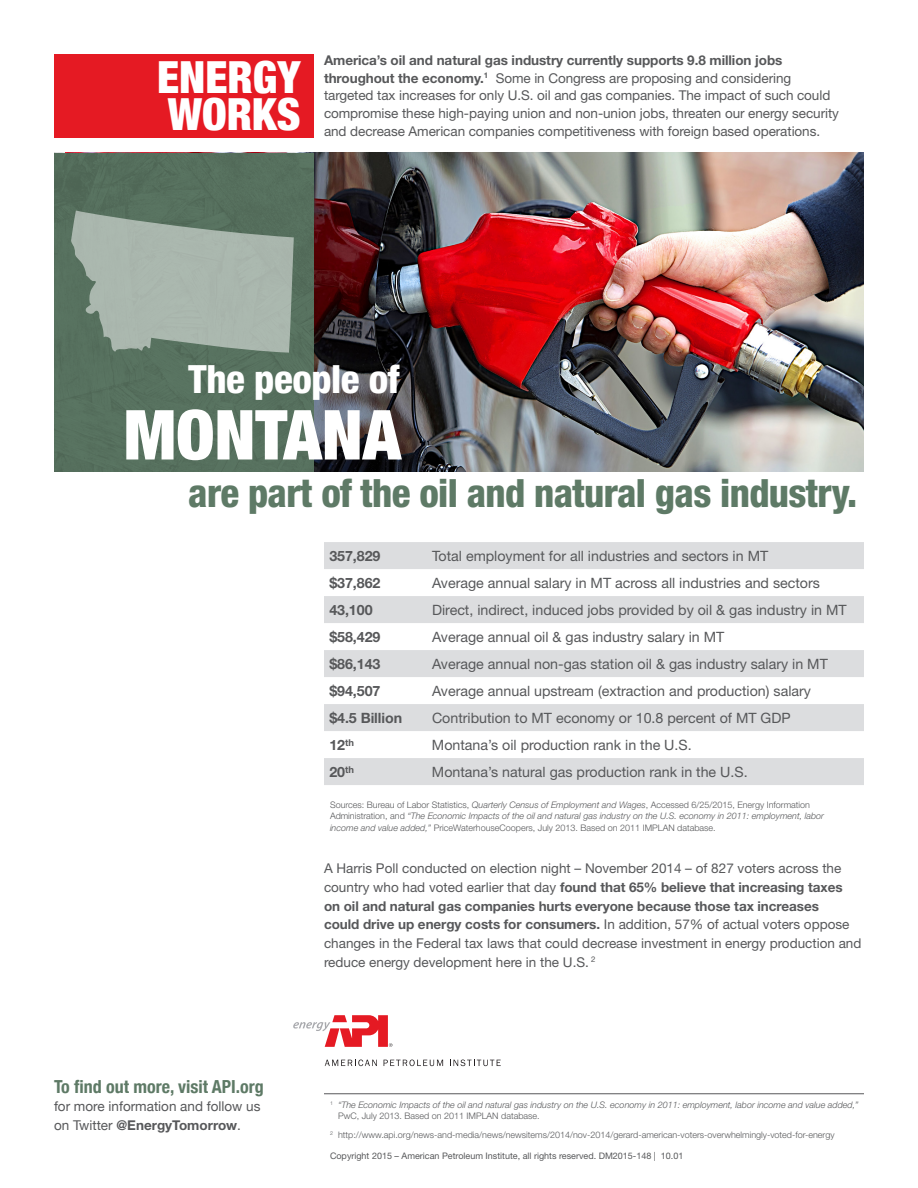
<style>
.page{position:relative;width:918px;height:1188px;background:#fff}
.page>*{position:absolute;margin:0;border:0;box-sizing:border-box;transform-origin:0 0}
.t1{font:900 condensed 69px "Helvetica Neue";color:#fff}
.t2{font:900 condensed 44.25px/36.9px "Helvetica Neue";color:#fff}
.t3{font:800 condensed 39px "Helvetica Neue LT Std";letter-spacing:-.015em;color:#5e7a66}
.t4{font:800 condensed 39px "Helvetica Neue LT Std";letter-spacing:-.01em;color:#fff}
.t5{font:700 condensed 18px "Helvetica Neue";color:#5e7a66}
.Callouts{font:14.25px "Helvetica Neue LT Std";color:#57585a}
.Callouts-2{font:700 14.25px "Helvetica Neue LT Std";letter-spacing:-.005em;color:#57585a}
.Text{font:13.5px/18.8px "Helvetica Neue LT Std";letter-spacing:-.005em;color:#57585a}
.t6{font:13.5px/18.5px "Helvetica Neue";color:#57585a}
.Footnote{font:300 9px/11.7px "Helvetica Neue LT Std";color:#57585a}
.Footnote-2{font:italic 300 9px/11.7px "Helvetica Neue LT Std";color:#57585a}
.t7{font:9px "Helvetica Neue LT Std";color:#57585a}
.s1{font-weight:700}
.s2{font-style:italic}
.s3{font-family:"Helvetica Neue LT Std";font-weight:700}
.s4{font-style:normal}
</style>
<div class="page">
<svg style="left:293px;top:1015px;width:99px;height:32px"></svg>
<svg style="left:325px;top:1060px;width:52px;height:6px"></svg>
<svg style="left:384px;top:1060px;width:59px;height:6px"></svg>
<svg style="left:450px;top:1060px;width:51px;height:6px"></svg>
<div style="left:54px;top:54px;width:259px;height:84px;background:#e51a23"></div>
<hr style="left:324px;top:1094px;width:540px;height:1px;background:#57585a">
<img style="left:313px;top:153px;width:551px;height:318px">
<div style="left:54px;top:153px;width:259px;height:318px;background:#56705e"></div>
<div style="left:324px;top:542px;width:540px;height:27px;background:#dcdddf"></div>
<div style="left:324px;top:596px;width:540px;height:27px;background:#dcdddf"></div>
<div style="left:324px;top:650px;width:540px;height:27px;background:#dcdddf"></div>
<div style="left:324px;top:704px;width:540px;height:27px;background:#dcdddf"></div>
<div style="left:324px;top:758px;width:540px;height:27px;background:#dcdddf"></div>
<svg style="left:71px;top:211px;width:223px;height:143px;background:#96a69b"></svg>
<p class="t2" style="left:157px;top:56px;width:145px">ENERGY<br>WORKS</p>
<p class="Text" style="left:324px;top:51px;width:516px;line-height:17.7px"><span class="s1">America’s oil and natural gas industry currently supports 9.8 million jobs throughout the economy.</span><sup>1</sup> Some in Congress are proposing and considering targeted tax increases for only U.S. oil and gas companies. The impact of such could compromise these high-paying union and non-union jobs, threaten our energy security and decrease American companies competitiveness with foreign based operations.</p>
<p class="t4" style="left:188px;top:355px;width:213px">The people of</p>
<p class="t1" style="left:124px;top:378px;width:279px">MONTANA</p>
<p class="t3" style="left:188px;top:469px;width:671px">are part of the oil and natural gas industry.</p>
<p class="Callouts-2" style="left:329px;top:547px;width:53px">357,829</p>
<p class="Callouts" style="left:432px;top:547px;width:338px">Total employment for all industries and sectors in MT</p>
<p class="Callouts-2" style="left:329px;top:574px;width:53px">$37,862</p>
<p class="Callouts" style="left:432px;top:574px;width:389px">Average annual salary in MT across all industries and sectors</p>
<p class="Callouts-2" style="left:329px;top:601px;width:45px">43,100</p>
<p class="Callouts" style="left:432px;top:601px;width:416px">Direct, indirect, induced jobs provided by oil &amp; gas industry in MT</p>
<p class="Callouts-2" style="left:329px;top:628px;width:53px">$58,429</p>
<p class="Callouts" style="left:432px;top:628px;width:294px">Average annual oil &amp; gas industry salary in MT</p>
<p class="Callouts-2" style="left:329px;top:655px;width:53px">$86,143</p>
<p class="Callouts" style="left:432px;top:655px;width:397px">Average annual non-gas station oil &amp; gas industry salary in MT</p>
<p class="Callouts-2" style="left:329px;top:682px;width:53px">$94,507</p>
<p class="Callouts" style="left:432px;top:682px;width:381px">Average annual upstream (extraction and production) salary</p>
<p class="Callouts-2" style="left:329px;top:709px;width:74px">$4.5 Billion</p>
<p class="Callouts" style="left:432px;top:709px;width:360px">Contribution to MT economy or 10.8 percent of MT GDP</p>
<p class="Callouts-2" style="left:329px;top:736px;width:26px">12<sup>th</sup></p>
<p class="Callouts" style="left:432px;top:736px;width:261px">Montana’s oil production rank in the U.S.</p>
<p class="Callouts-2" style="left:329px;top:763px;width:26px">20<sup>th</sup></p>
<p class="Callouts" style="left:432px;top:763px;width:317px">Montana’s natural gas production rank in the U.S.</p>
<p class="Footnote" style="left:330px;top:798px;width:496px">Sources: Bureau of Labor Statistics, <span class="s2">Quarterly Census of Employment and Wages</span>, Accessed 6/25/2015, Energy Information<br>Administration, and <span class="s2">“The Economic Impacts of the oil and natural gas industry on the U.S. economy in 2011: employment, labor income and value added,”</span> PriceWaterhouseCoopers, July 2013. Based on 2011 IMPLAN database.</p>
<p class="Text" style="left:324px;top:859px;width:539px">A Harris Poll conducted on election night – November 2014 – of 827 voters across the country who had voted earlier that day <span class="s1">found that 65% believe that increasing taxes on oil and natural gas companies hurts everyone because those tax increases<br>could drive up energy costs for consumers.</span> In addition, 57% of actual voters oppose changes in the Federal tax laws that could decrease investment in energy production and reduce energy development here in the U.S. <sup>2</sup></p>
<p class="t5" style="left:54px;top:1071px;width:211px">To find out more, visit API.org</p>
<p class="t6" style="left:54px;top:1098px;width:208px">for more information and follow us on Twitter <span class="s3">@EnergyTomorrow</span>.</p>
<p class="Footnote-2" style="left:338px;top:1099px;width:522px;text-indent:-8px"><sup>1</sup> “The Economic Impacts of the oil and natural gas industry on the U.S. economy in 2011: employment, labor income and value added,”<br><span class="s4">PwC, July 2013. Based on 2011 IMPLAN database.</span></p>
<p class="Footnote" style="left:330px;top:1129px;width:506px"><sup>2</sup> http://www.api.org/news-and-media/news/newsitems/2014/nov-2014/gerard-american-voters-overwhelmingly-voted-for-energy</p>
<p class="t7" style="left:330px;top:1150px;width:355px">Copyright 2015 – American Petroleum Institute, all rights reserved. DM2015-148 | 10.01</p>
</div>
